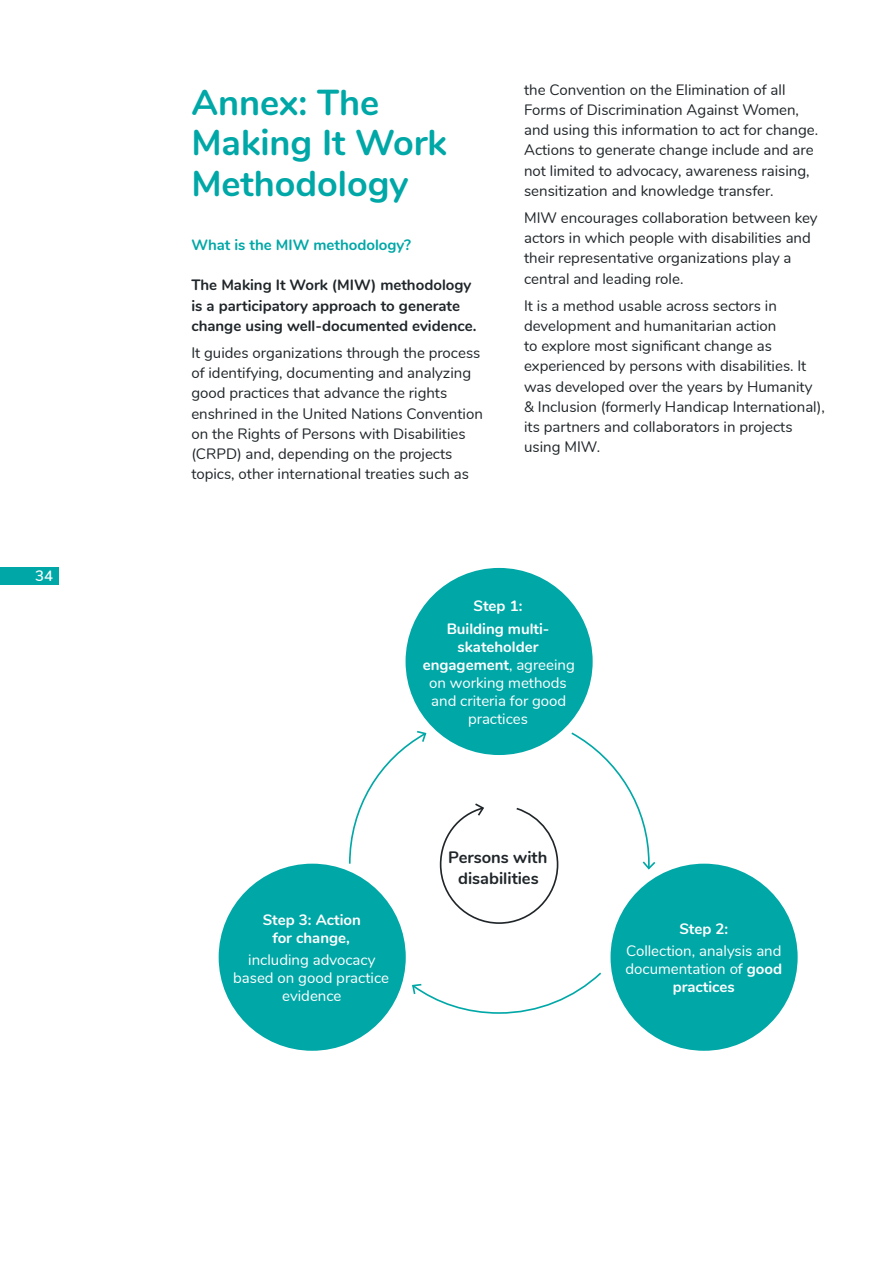
<style>
.page{position:relative;width:893px;height:1263px;background:#fff}
.page>*{position:absolute;margin:0;border:0;box-sizing:border-box;transform-origin:0 0}
.Titre_2_-_24_27_-_1{font:700 36px/40.5px "Nunito";color:#00a7a7}
.Courant_10_13_5{font:700 16.5px/21px "Nunito";color:#1f2529;text-align:center}
.Courant_10_13_5-2{font:15px/20.2px "Nunito";color:#1f2529}
.Courant_10_13_5-3{font:15px/18px "Nunito";color:#fff;text-align:center}
.Titre_4_-_10_13_5{font:700 15px/20.2px "Nunito";color:#1f2529}
.Courant_10_13_5-4{font:700 15px/18px "Nunito";color:#fff;text-align:center}
.Titre_4_-_10_13_5-2{font:700 15px "Nunito";color:#00a7a7}
.t1{font:600 15px "Nunito";color:#fff}
.s1{font-weight:700}
</style>
<div class="page">
<div style="left:0;top:568px;width:59px;height:17px;background:#00a7a7"></div>
<svg style="left:439px;top:803px;width:120px;height:121px"></svg>
<div style="left:220px;top:865px;width:184px;height:184px;background:#00a7a7;border-radius:50%"></div>
<div style="left:612px;top:865px;width:184px;height:184px;background:#00a7a7;border-radius:50%"></div>
<div style="left:407px;top:569px;width:184px;height:185px;background:#00a7a7;border-radius:50%"></div>
<svg style="left:412px;top:972px;width:189px;height:42px"></svg>
<svg style="left:349px;top:730px;width:78px;height:134px"></svg>
<svg style="left:571px;top:732px;width:85px;height:138px"></svg>
<p class="t1" style="left:35px;top:565px;width:20px">34</p>
<h2 class="Titre_2_-_24_27_-_1" style="left:191px;top:80px;width:257px">Annex: The<br>Making It Work<br>Methodology</h2>
<h4 class="Titre_4_-_10_13_5-2" style="left:191px;top:233px;width:221px">What is the MIW methodology?</h4>
<h4 class="Titre_4_-_10_13_5" style="left:191px;top:274px;width:287px">The Making It Work (MIW) methodology is a participatory approach to generate change using well-documented evidence.</h4>
<p class="Courant_10_13_5-2" style="left:191px;top:342px;width:293px">It guides organizations through the process of identifying, documenting and analyzing good practices that advance the rights enshrined in the United Nations Convention on the Rights of Persons with Disabilities (CRPD) and, depending on the projects topics, other international treaties such as</p>
<p class="Courant_10_13_5-2" style="left:524px;top:78px;width:296px">the Convention on the Elimination of all Forms of Discrimination Against Women, and using this information to act for change.<br>Actions to generate change include and are not limited to advocacy, awareness raising, sensitization and knowledge transfer.</p>
<p class="Courant_10_13_5-2" style="left:524px;top:207px;width:295px">MIW encourages collaboration between key actors in which people with disabilities and their representative organizations play a central and leading role.</p>
<p class="Courant_10_13_5-2" style="left:524px;top:294px;width:302px">It is a method usable across sectors in development and humanitarian action<br>to explore most significant change as experienced by persons with disabilities. It was developed over the years by Humanity &amp; Inclusion (formerly Handicap International), its partners and collaborators in projects using MIW.</p>
<p class="Courant_10_13_5-4" style="left:474px;top:596px;width:50px">Step 1:</p>
<p class="Courant_10_13_5-3" style="left:423px;top:619px;width:154px"><span class="s1">Building multi&shy;skateholder engagement</span>, agreeing on working methods and criteria for good practices</p>
<p class="Courant_10_13_5-4" style="left:263px;top:910px;width:100px">Step 3: Action for change,</p>
<p class="Courant_10_13_5-3" style="left:233px;top:950px;width:157px">including advocacy based on good practice evidence</p>
<p class="Courant_10_13_5" style="left:448px;top:846px;width:101px">Persons with disabilities</p>
<p class="Courant_10_13_5-4" style="left:679px;top:919px;width:50px">Step 2:</p>
<p class="Courant_10_13_5-3" style="left:625px;top:941px;width:158px">Collection, analysis and documentation of <span class="s1">good practices</span></p>
</div>
